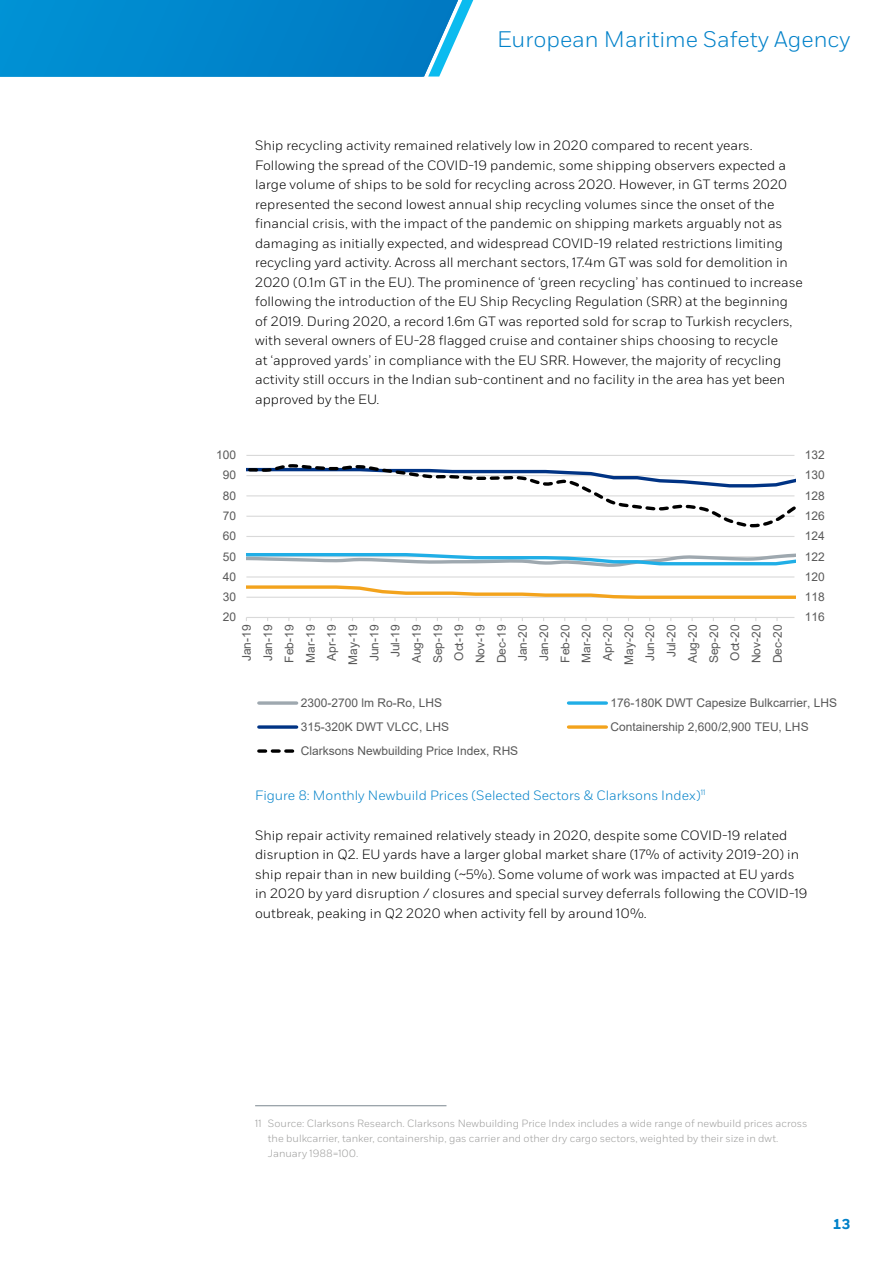
<style>
.page{position:relative;width:893px;height:1263px;background:#fff}
.page>*{position:absolute;margin:0;border:0;box-sizing:border-box;transform-origin:0 0}
.t1{font:300 22.5px "Fort";color:#0081c9}
.t2{font:700 14.25px "Fort";color:#0081c9}
.t3{font:300 13.5px/19.5px "Fort";color:#000}
.t4{font:300 13.5px "Fort";color:#0081c9}
.t5{font:12px/21.3px "Arial";color:#595959;text-align:right}
.t6{font:300 10.5px/15px "Fort";color:#9d9d9c}
</style>
<div class="page">
<svg style="left:0;top:0;width:473px;height:77px;background:#0b8bce"></svg>
<svg style="left:246px;top:455px;width:550px;height:166px"></svg>
<svg style="left:257px;top:701px;width:351px;height:52px"></svg>
<hr style="left:255px;top:1105px;width:191px;height:1px;background:#8a959c">
<h1 class="t1" style="left:497px;top:26px;width:355px">European Maritime Safety Agency</h1>
<p class="t3" style="left:255px;top:136px;width:549px">Ship recycling activity remained relatively low in 2020 compared to recent years.<br>Following the spread of the COVID-19 pandemic, some shipping observers expected a large volume of ships to be sold for recycling across 2020. However, in GT terms 2020 represented the second lowest annual ship recycling volumes since the onset of the financial crisis, with the impact of the pandemic on shipping markets arguably not as damaging as initially expected, and widespread COVID-19 related restrictions limiting recycling yard activity. Across all merchant sectors, 17.4m GT was sold for demolition in 2020 (0.1m GT in the EU). The prominence of ‘green recycling’ has continued to increase following the introduction of the EU Ship Recycling Regulation (SRR) at the beginning of 2019. During 2020, a record 1.6m GT was reported sold for scrap to Turkish recyclers, with several owners of EU-28 flagged cruise and container ships choosing to recycle<br>at ‘approved yards’ in compliance with the EU SRR. However, the majority of recycling activity still occurs in the Indian sub-continent and no facility in the area has yet been approved by the EU.</p>
<p class="t5" style="left:216px;top:444px;width:21px">100</p>
<p class="t5" style="left:805px;top:444px;width:21px">132</p>
<p class="t5" style="left:223px;top:464px;width:15px">90</p>
<p class="t5" style="left:805px;top:464px;width:21px">130</p>
<p class="t5" style="left:223px;top:485px;width:15px">80</p>
<p class="t5" style="left:805px;top:485px;width:21px">128</p>
<p class="t5" style="left:223px;top:505px;width:15px">70</p>
<p class="t5" style="left:805px;top:505px;width:21px">126</p>
<p class="t5" style="left:223px;top:525px;width:15px">60</p>
<p class="t5" style="left:805px;top:525px;width:21px">124</p>
<p class="t5" style="left:223px;top:546px;width:15px">50</p>
<p class="t5" style="left:805px;top:546px;width:21px">122</p>
<p class="t5" style="left:223px;top:566px;width:15px">40</p>
<p class="t5" style="left:805px;top:566px;width:21px">120</p>
<p class="t5" style="left:223px;top:586px;width:15px">30</p>
<p class="t5" style="left:805px;top:586px;width:21px">118</p>
<p class="t5" style="left:223px;top:606px;width:15px">20</p>
<p class="t5" style="left:805px;top:606px;width:21px">116</p>
<p class="t5" style="left:236px;top:665px;width:42px;rotate:-90deg">Jan-19<br>Jan-19<br>Feb-19<br>Mar-19<br>Apr-19<br>May-19<br>Jun-19<br>Jul-19<br>Aug-19<br>Sep-19<br>Oct-19<br>Nov-19<br>Dec-19<br>Jan-20<br>Jan-20<br>Feb-20<br>Mar-20<br>Apr-20<br>May-20<br>Jun-20<br>Jul-20<br>Aug-20<br>Sep-20<br>Oct-20<br>Nov-20<br>Dec-20</p>
<p class="t5" style="left:301px;top:686px;width:150px">315-320K DWT VLCC, LHS</p>
<p class="t5" style="left:611px;top:686px;width:200px">Containership 2,600/2,900 TEU, LHS</p>
<p class="t5" style="left:301px;top:710px;width:219px">Clarksons Newbuilding Price Index, RHS</p>
<p class="t5" style="left:301px;top:692px;width:143px">2300-2700 lm Ro-Ro, LHS</p>
<p class="t5" style="left:611px;top:692px;width:228px">176-180K DWT Capesize Bulkcarrier, LHS</p>
<p class="t5" style="left:301px;top:716px;width:150px">315-320K DWT VLCC, LHS</p>
<p class="t5" style="left:611px;top:716px;width:200px">Containership 2,600/2,900 TEU, LHS</p>
<p class="t5" style="left:301px;top:740px;width:219px">Clarksons Newbuilding Price Index, RHS</p>
<p class="t4" style="left:255px;top:787px;width:452px">Figure 8: Monthly Newbuild Prices (Selected Sectors &amp; Clarksons Index)<sup>11</sup></p>
<p class="t3" style="left:255px;top:825px;width:554px">Ship repair activity remained relatively steady in 2020, despite some COVID-19 related disruption in Q2. EU yards have a larger global market share (17% of activity 2019-20) in ship repair than in new building (~5%). Some volume of work was impacted at EU yards in 2020 by yard disruption / closures and special survey deferrals following the COVID-19 outbreak, peaking in Q2 2020 when activity fell by around 10%.</p>
<p class="t6" style="left:268px;top:1116px;width:541px;text-indent:-13px">11 Source: Clarksons Research. Clarksons Newbuilding Price Index includes a wide range of newbuild prices across the bulkcarrier, tanker, containership, gas carrier and other dry cargo sectors, weighted by their size in dwt.<br>January 1988=100.</p>
<p class="t2" style="left:833px;top:1215px;width:19px">13</p>
</div>
